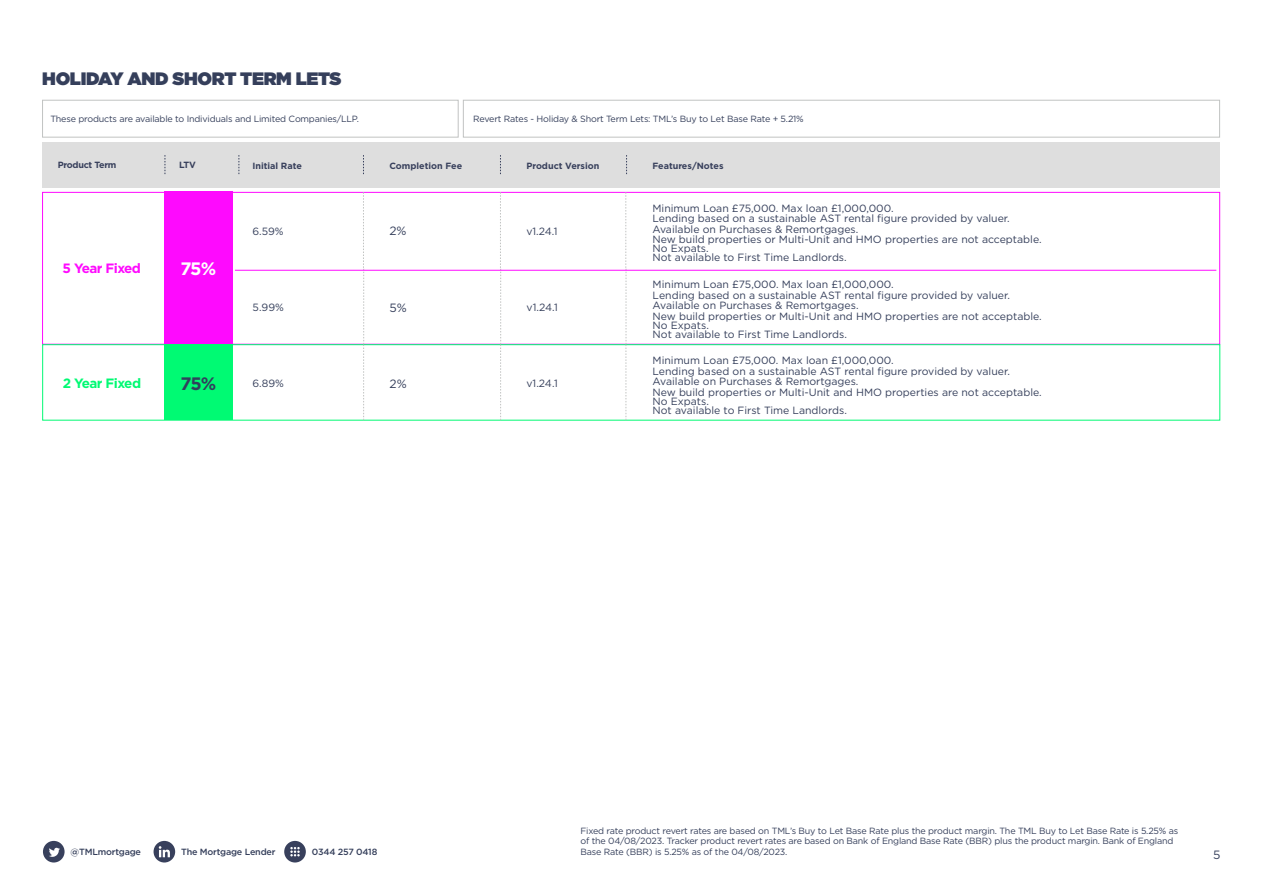
<style>
.page{position:relative;width:1263px;height:893px;background:#fff}
.page>*{position:absolute;margin:0;border:0;box-sizing:border-box;transform-origin:0 0}
.Title_1{font:900 18px "Gotham";letter-spacing:-.02em;color:#353f5b}
.Title_2{font:700 18px "Gotham";color:#fff}
.Title_2-2{font:700 18px "Gotham";color:#30415c}
.Title_2-3{font:700 13.5px "Gotham";letter-spacing:-.04em;color:#fe0afe}
.Title_2-4{font:700 13.5px "Gotham";letter-spacing:-.04em;color:#00fa73}
.Title_2-5{font:12px "Gotham";color:#353f5b}
.Title_2-6{font:10.5px "Gotham";color:#353f5b}
.Title_2-7{font:9px/10.5px "Gotham";letter-spacing:-.02em;color:#353f5b}
.Title_2-8{font:700 9px "Gotham";color:#38405c}
.intro_body{font:500 9px "Gotham";letter-spacing:-.02em;color:#353f5b}
.Title_2-9{font:700 9px "Gotham";letter-spacing:-.03em;color:#38405c}
</style>
<div class="page">
<div style="left:43px;top:841px;width:22px;height:21px;background:#38405c;border-radius:50%"></div>
<svg style="left:49px;top:848px;width:11px;height:9px"></svg>
<div style="left:154px;top:841px;width:21px;height:21px;background:#38405c;border-radius:50%"></div>
<svg style="left:159px;top:846px;width:11px;height:11px"></svg>
<div style="left:284px;top:841px;width:22px;height:21px;background:#38405c;border-radius:50%"></div>
<svg style="left:290px;top:847px;width:10px;height:9px"></svg>
<div style="left:42px;top:100px;width:416px;height:37px;border:1px solid #c1c3c2"></div>
<div style="left:463px;top:100px;width:757px;height:37px;border:1px solid #c1c3c2"></div>
<svg style="left:42px;top:192px;width:1178px;height:152px"></svg>
<div style="left:42px;top:142px;width:1178px;height:45px;background:#dedede"></div>
<svg style="left:500px;top:155px;width:1px;height:19px"></svg>
<svg style="left:363px;top:155px;width:1px;height:19px"></svg>
<svg style="left:626px;top:155px;width:1px;height:19px"></svg>
<svg style="left:165px;top:155px;width:1px;height:19px"></svg>
<svg style="left:238px;top:155px;width:1px;height:19px"></svg>
<div style="left:165px;top:191px;width:68px;height:153px;background:#fe0afe"></div>
<svg style="left:42px;top:344px;width:1178px;height:77px"></svg>
<div style="left:165px;top:344px;width:68px;height:76px;background:#00fa73"></div>
<svg style="left:363px;top:192px;width:1px;height:228px"></svg>
<svg style="left:500px;top:192px;width:1px;height:228px"></svg>
<svg style="left:625px;top:192px;width:2px;height:228px"></svg>
<hr style="left:235px;top:270px;width:981px;height:1px;background:#ff0aff">
<p class="Title_1" style="left:42px;top:65px;width:301px">HOLIDAY AND SHORT TERM LETS</p>
<p class="Title_2-7" style="left:50px;top:114px;width:310px">These products are available to Individuals and Limited Companies/LLP.</p>
<p class="Title_2-7" style="left:473px;top:114px;width:332px">Revert Rates - Holiday &amp; Short Term Lets: TML’s Buy to Let Base Rate + 5.21%</p>
<p class="Title_2-9" style="left:58px;top:159px;width:60px">Product Term</p>
<p class="Title_2-8" style="left:179px;top:159px;width:18px">LTV</p>
<p class="Title_2-8" style="left:252px;top:160px;width:51px">Initial Rate</p>
<p class="Title_2-8" style="left:389px;top:160px;width:74px">Completion Fee</p>
<p class="Title_2-8" style="left:526px;top:160px;width:75px">Product Version</p>
<p class="Title_2-8" style="left:652px;top:160px;width:73px">Features/Notes</p>
<p class="Title_2-3" style="left:63px;top:259px;width:80px">5 Year Fixed</p>
<p class="Title_2" style="left:180px;top:257px;width:37px">75%</p>
<p class="Title_2-6" style="left:252px;top:224px;width:33px">6.59%</p>
<p class="Title_2-5" style="left:389px;top:223px;width:19px">2%</p>
<p class="Title_2-6" style="left:526px;top:224px;width:33px">v1.24.1</p>
<p class="Title_2-6" style="left:253px;top:301px;width:33px">5.99%</p>
<p class="Title_2-5" style="left:390px;top:300px;width:19px">5%</p>
<p class="Title_2-6" style="left:527px;top:301px;width:33px">v1.24.1</p>
<p class="Title_2-2" style="left:181px;top:372px;width:37px">75%</p>
<p class="Title_2-4" style="left:63px;top:374px;width:80px">2 Year Fixed</p>
<p class="Title_2-6" style="left:252px;top:377px;width:33px">6.89%</p>
<p class="Title_2-5" style="left:389px;top:376px;width:19px">2%</p>
<p class="Title_2-6" style="left:526px;top:377px;width:33px">v1.24.1</p>
<p class="Title_2-6" style="left:652px;top:201px;width:243px">Minimum Loan £75,000. Max loan £1,000,000.</p>
<p class="Title_2-6" style="left:652px;top:212px;width:359px">Lending based on a sustainable AST rental figure provided by valuer.</p>
<p class="Title_2-6" style="left:652px;top:222px;width:207px">Available on Purchases &amp; Remortgages.</p>
<p class="Title_2-6" style="left:652px;top:233px;width:391px">New build properties or Multi-Unit and HMO properties are not acceptable.</p>
<p class="Title_2-6" style="left:652px;top:242px;width:58px">No Expats.</p>
<p class="Title_2-6" style="left:652px;top:251px;width:196px">Not available to First Time Landlords.</p>
<p class="Title_2-6" style="left:653px;top:278px;width:243px">Minimum Loan £75,000. Max loan £1,000,000.</p>
<p class="Title_2-6" style="left:653px;top:288px;width:359px">Lending based on a sustainable AST rental figure provided by valuer.</p>
<p class="Title_2-6" style="left:653px;top:299px;width:207px">Available on Purchases &amp; Remortgages.</p>
<p class="Title_2-6" style="left:653px;top:309px;width:391px">New build properties or Multi-Unit and HMO properties are not acceptable.</p>
<p class="Title_2-6" style="left:653px;top:318px;width:58px">No Expats.</p>
<p class="Title_2-6" style="left:653px;top:327px;width:196px">Not available to First Time Landlords.</p>
<p class="Title_2-6" style="left:652px;top:354px;width:243px">Minimum Loan £75,000. Max loan £1,000,000.</p>
<p class="Title_2-6" style="left:652px;top:364px;width:359px">Lending based on a sustainable AST rental figure provided by valuer.</p>
<p class="Title_2-6" style="left:652px;top:375px;width:207px">Available on Purchases &amp; Remortgages.</p>
<p class="Title_2-6" style="left:652px;top:385px;width:391px">New build properties or Multi-Unit and HMO properties are not acceptable.</p>
<p class="Title_2-6" style="left:652px;top:394px;width:58px">No Expats.</p>
<p class="Title_2-6" style="left:652px;top:403px;width:196px">Not available to First Time Landlords.</p>
<p class="Title_2-7" style="left:580px;top:825px;width:599px">Fixed rate product revert rates are based on TML’s Buy to Let Base Rate plus the product margin. The TML Buy to Let Base Rate is 5.25% as of the 04/08/2023. Tracker product revert rates are based on Bank of England Base Rate (BBR) plus the product margin. Bank of England<br>Base Rate (BBR) is 5.25% as of the 04/08/2023.</p>
<p class="intro_body" style="left:71px;top:846px;width:72px">@TMLmortgage</p>
<p class="intro_body" style="left:181px;top:846px;width:96px">The Mortgage Lender</p>
<p class="intro_body" style="left:312px;top:846px;width:67px">0344 257 0418</p>
<p class="Title_2-5" style="left:1213px;top:847px;width:9px">5</p>
</div>
